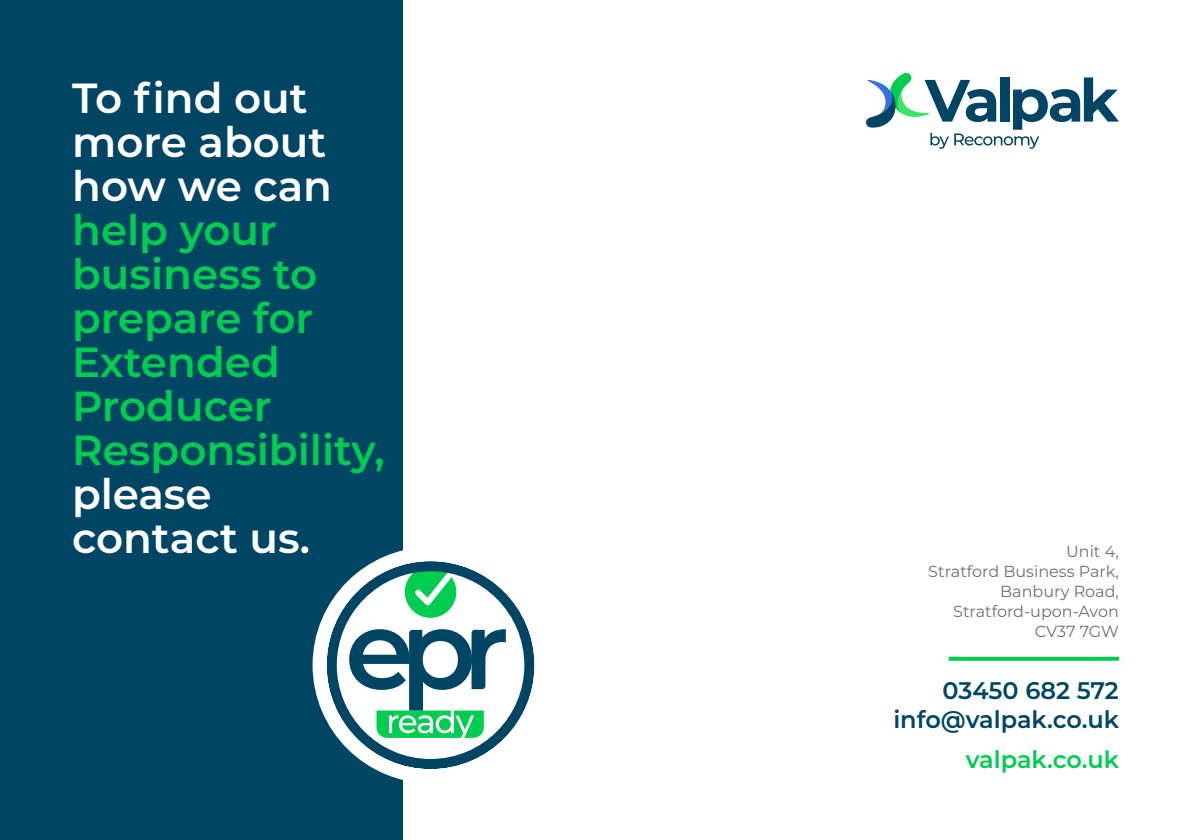
<style>
.page{position:relative;width:1191px;height:840px;background:#fff}
.page>*{position:absolute;margin:0;border:0;box-sizing:border-box;transform-origin:0 0}
.t1{font:600 42px/44px "Montserrat";color:#00cd50}
.t2{font:600 42px/44px "Montserrat";color:#fff}
.t3{font:600 24px/28.8px "Montserrat";color:#004664;text-align:right}
.t4{font:600 24px "Montserrat";color:#00cd50}
.t5{font:16px/20px "Montserrat";color:#706f6f;text-align:right}
</style>
<div class="page">
<svg style="left:948px;top:656px;width:171px;height:4px"></svg>
<svg style="left:866px;top:72px;width:253px;height:77px"></svg>
<div style="left:0;top:0;width:403px;height:839px;background:#004664"></div>
<svg style="left:326px;top:561px;width:207px;height:207px"></svg>
<svg style="left:349px;top:628px;width:157px;height:109px"></svg>
<div style="left:439px;top:717px;width:12px;height:13px;background:#00cd50;border-radius:50%"></div>
<div style="left:312px;top:546px;width:236px;height:236px;border:14px solid #fff;border-radius:50%"></div>
<h1 class="t2" style="left:72px;top:74px;width:261px">To find out more about how we can</h1>
<h1 class="t1" style="left:72px;top:206px;width:314px">help your business to prepare for<br>Extended<br>Producer<br>Responsibility,</h1>
<h1 class="t2" style="left:72px;top:470px;width:240px">please contact us.</h1>
<p class="t5" style="left:928px;top:540px;width:192px">Unit 4,<br>Stratford Business Park,<br>Banbury Road,<br>Stratford-upon-Avon<br>CV37 7GW</p>
<h2 class="t3" style="left:893px;top:674px;width:227px">03450 682 572 info@valpak.co.uk</h2>
<h2 class="t4" style="left:965px;top:742px;width:155px">valpak.co.uk</h2>
</div>
